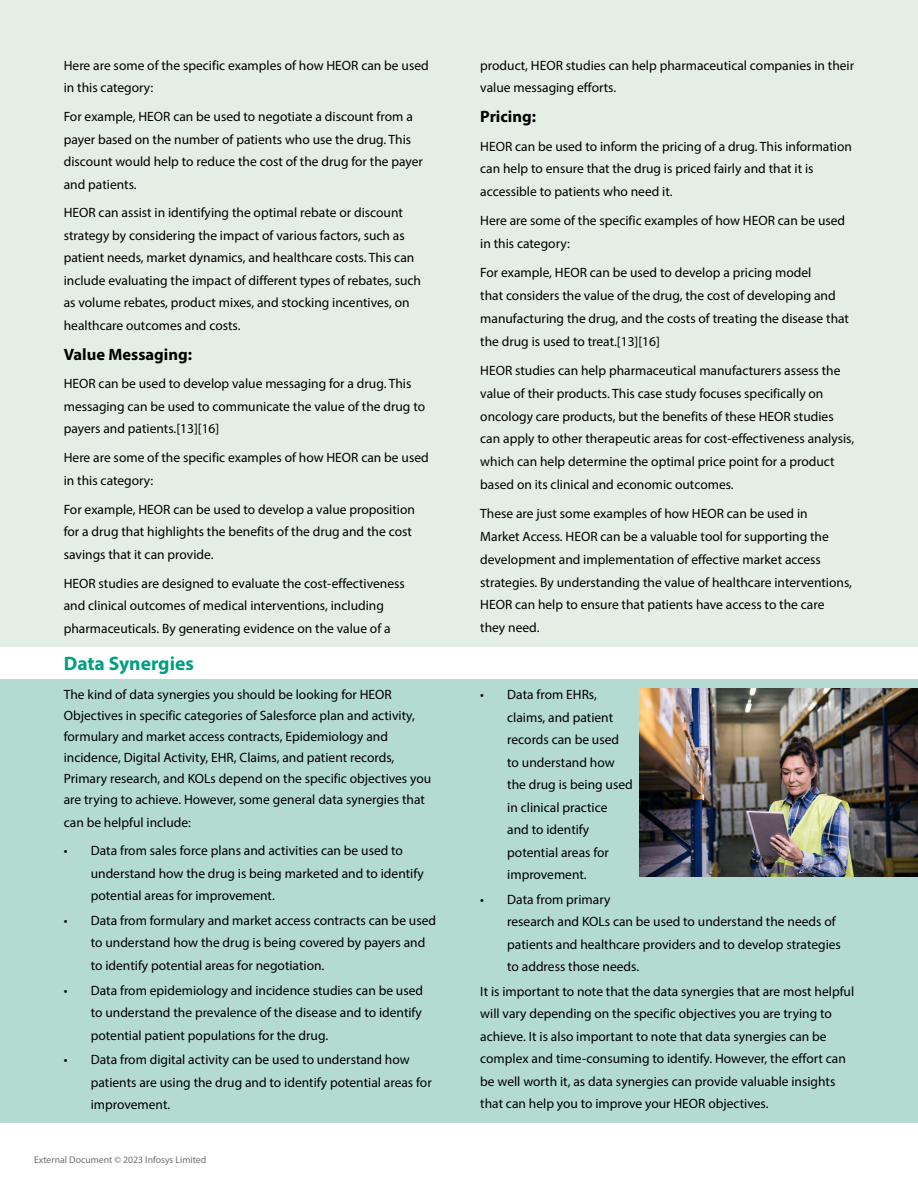
<style>
.page{position:relative;width:918px;height:1188px;background:#fff}
.page>*{position:absolute;margin:0;border:0;box-sizing:border-box;transform-origin:0 0}
.t1{font:700 19.5px "Myriad Pro";color:#009f81}
.t2{font:700 16.5px "Myriad Pro";color:#000}
.t3{font:13.5px/22.5px "Myriad Pro";color:#000}
.t4{font:9.75px "Myriad Pro";color:#706f6f}
</style>
<div class="page">
<div style="left:0;top:0;width:918px;height:646px;background:#e4eee4"></div>
<div style="left:0;top:679px;width:918px;height:444px;background:#b3dbd1"></div>
<img style="left:640px;top:689px;width:278px;height:188px">
<p class="t3" style="left:64px;top:54px;width:366px">Here are some of the specific examples of how HEOR can be used in this category:</p>
<p class="t3" style="left:64px;top:105px;width:361px">For example, HEOR can be used to negotiate a discount from a payer based on the number of patients who use the drug. This discount would help to reduce the cost of the drug for the payer and patients.</p>
<p class="t3" style="left:64px;top:201px;width:359px">HEOR can assist in identifying the optimal rebate or discount strategy by considering the impact of various factors, such as patient needs, market dynamics, and healthcare costs. This can include evaluating the impact of different types of rebates, such as volume rebates, product mixes, and stocking incentives, on healthcare outcomes and costs.</p>
<p class="t2" style="left:64px;top:343px;width:130px">Value Messaging:</p>
<p class="t3" style="left:64px;top:372px;width:363px">HEOR can be used to develop value messaging for a drug. This messaging can be used to communicate the value of the drug to payers and patients.[13][16]</p>
<p class="t3" style="left:64px;top:446px;width:366px">Here are some of the specific examples of how HEOR can be used in this category:</p>
<p class="t3" style="left:64px;top:498px;width:353px">For example, HEOR can be used to develop a value proposition for a drug that highlights the benefits of the drug and the cost savings that it can provide.</p>
<p class="t3" style="left:64px;top:572px;width:343px">HEOR studies are designed to evaluate the cost-effectiveness and clinical outcomes of medical interventions, including pharmaceuticals. By generating evidence on the value of a</p>
<h1 class="t1" style="left:64px;top:651px;width:132px">Data Synergies</h1>
<p class="t3" style="left:64px;top:684px;width:369px;line-height:21px">The kind of data synergies you should be looking for HEOR Objectives in specific categories of Salesforce plan and activity, formulary and market access contracts, Epidemiology and incidence, Digital Activity, EHR, Claims, and patient records, Primary research, and KOLs depend on the specific objectives you are trying to achieve. However, some general data synergies that</p>
<p class="t3" style="left:64px;top:811px;width:129px">can be helpful include:</p>
<p class="t3" style="left:91px;top:839px;width:334px;text-indent:-27px">• Data from sales force plans and activities can be used to understand how the drug is being marketed and to identify potential areas for improvement.</p>
<p class="t3" style="left:91px;top:909px;width:347px;text-indent:-27px">• Data from formulary and market access contracts can be used to understand how the drug is being covered by payers and to identify potential areas for negotiation.</p>
<p class="t3" style="left:91px;top:979px;width:334px;text-align:justify;text-indent:-27px">• Data from epidemiology and incidence studies can be used to understand the prevalence of the disease and to identify potential patient populations for the drug.</p>
<p class="t3" style="left:91px;top:1048px;width:342px;text-indent:-27px">• Data from digital activity can be used to understand how patients are using the drug and to identify potential areas for improvement.</p>
<p class="t4" style="left:34px;top:1154px;width:174px">External Document © 2023 Infosys Limited</p>
<p class="t3" style="left:480px;top:54px;width:375px">product, HEOR studies can help pharmaceutical companies in their value messaging efforts.</p>
<p class="t2" style="left:480px;top:105px;width:57px">Pricing:</p>
<p class="t3" style="left:480px;top:135px;width:373px">HEOR can be used to inform the pricing of a drug. This information can help to ensure that the drug is priced fairly and that it is accessible to patients who need it.</p>
<p class="t3" style="left:480px;top:209px;width:366px">Here are some of the specific examples of how HEOR can be used in this category:</p>
<p class="t3" style="left:480px;top:261px;width:370px">For example, HEOR can be used to develop a pricing model<br>that considers the value of the drug, the cost of developing and manufacturing the drug, and the costs of treating the disease that the drug is used to treat.[13][16]</p>
<p class="t3" style="left:480px;top:359px;width:375px">HEOR studies can help pharmaceutical manufacturers assess the value of their products. This case study focuses specifically on oncology care products, but the benefits of these HEOR studies can apply to other therapeutic areas for cost-effectiveness analysis, which can help determine the optimal price point for a product based on its clinical and economic outcomes.</p>
<p class="t3" style="left:480px;top:502px;width:373px">These are just some examples of how HEOR can be used in<br>Market Access. HEOR can be a valuable tool for supporting the development and implementation of effective market access strategies. By understanding the value of healthcare interventions, HEOR can help to ensure that patients have access to the care they need.</p>
<p class="t3" style="left:507px;top:683px;width:127px;text-indent:-27px">• Data from EHRs, claims, and patient records can be used to understand how the drug is being used in clinical practice<br>and to identify potential areas for improvement.</p>
<p class="t3" style="left:507px;top:888px;width:335px;text-indent:-27px">• Data from primary<br>research and KOLs can be used to understand the needs of patients and healthcare providers and to develop strategies to address those needs.</p>
<p class="t3" style="left:480px;top:980px;width:376px">It is important to note that the data synergies that are most helpful will vary depending on the specific objectives you are trying to achieve. It is also important to note that data synergies can be complex and time-consuming to identify. However, the effort can be well worth it, as data synergies can provide valuable insights that can help you to improve your HEOR objectives.</p>
</div>
